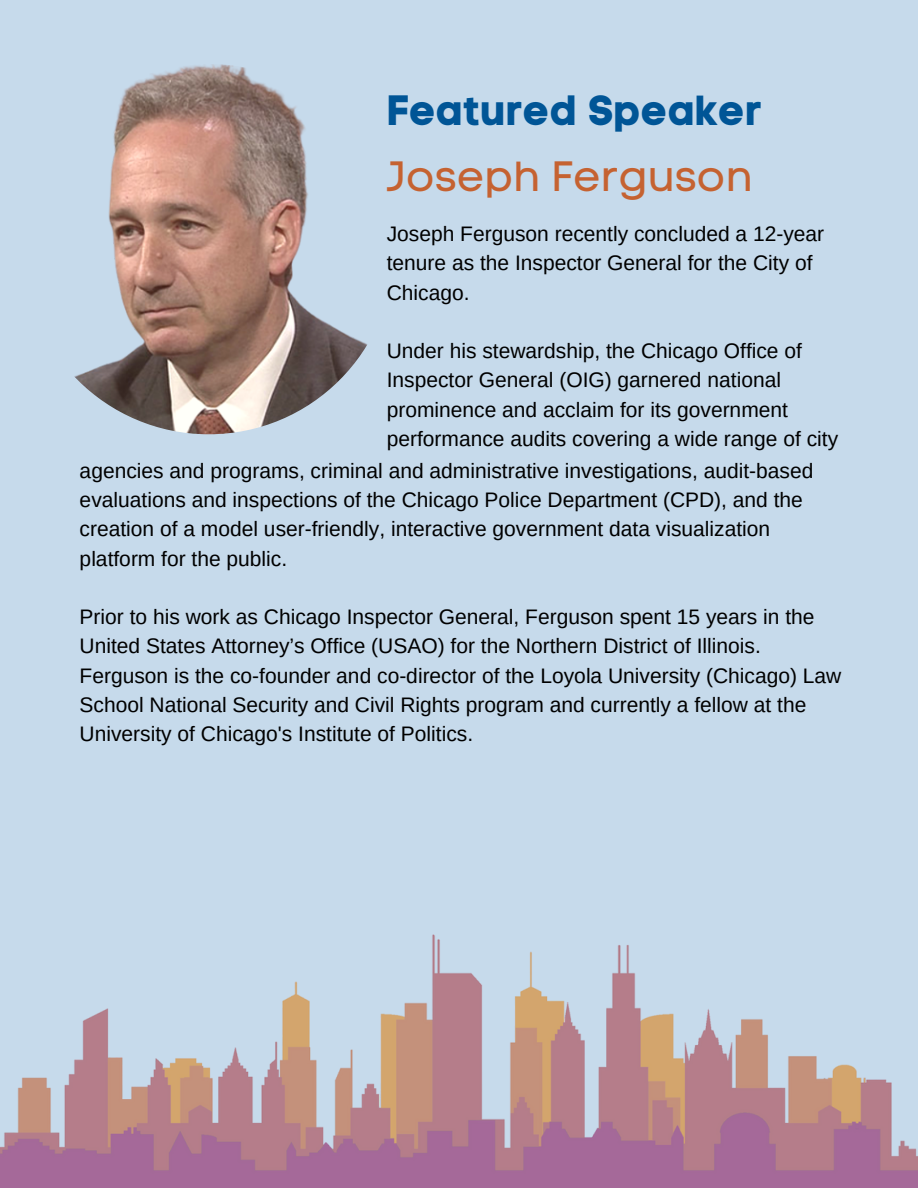
<style>
.page{position:relative;width:918px;height:1188px;background:#c6daeb}
.page>*{position:absolute;margin:0;border:0;box-sizing:border-box;transform-origin:0 0}
.t1{font:42px "Code Pro Bold LC";color:#005596}
.t2{font:42px "Code Pro Normal LC";color:#c56231}
.t3{font:21px/29.2px "Arimo";color:#000}
</style>
<div class="page">
<img style="left:0;top:934px;width:918px;height:254px">
<img style="left:23px;top:64px;width:371px;height:370px;border-radius:50%">
<p class="t1" style="left:387px;top:85px;width:378px">Featured Speaker</p>
<p class="t2" style="left:387px;top:151px;width:368px">Joseph Ferguson</p>
<p class="t3" style="left:387px;top:219px;width:439px">Joseph Ferguson recently concluded a 12-year tenure as the Inspector General for the City of<br>Chicago.</p>
<p class="t3" style="left:387px;top:336px;width:453px">Under his stewardship, the Chicago Office of Inspector General (OIG) garnered national prominence and acclaim for its government performance audits covering a wide range of city</p>
<p class="t3" style="left:80px;top:456px;width:735px">agencies and programs, criminal and administrative investigations, audit-based evaluations and inspections of the Chicago Police Department (CPD), and the creation of a model user-friendly, interactive government data visualization platform for the public.</p>
<p class="t3" style="left:80px;top:602px;width:736px">Prior to his work as Chicago Inspector General, Ferguson spent 15 years in the<br>United States Attorney’s Office (USAO) for the Northern District of Illinois.</p>
<p class="t3" style="left:80px;top:661px;width:763px">Ferguson is the co-founder and co-director of the Loyola University (Chicago) Law<br>School National Security and Civil Rights program and currently a fellow at the<br>University of Chicago's Institute of Politics.</p>
</div>
